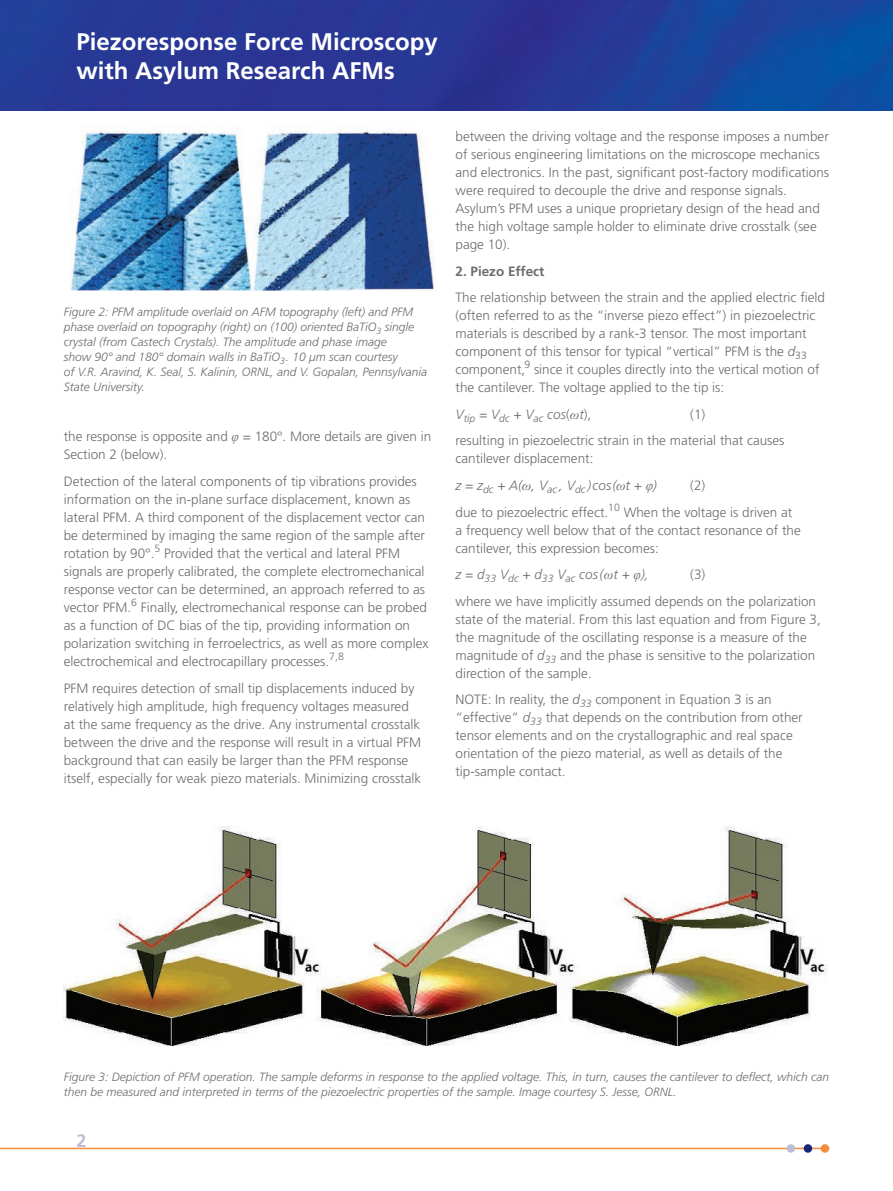
<style>
.page{position:relative;width:893px;height:1191px;background:#fff}
.page>*{position:absolute;margin:0;border:0;box-sizing:border-box;transform-origin:0 0}
.t1{font:700 24px/28.8px "Frutiger LT Std";color:#fff}
.t2{font:700 18px "Frutiger LT Std";color:#bdbdd8}
.t3{font:300 13.5px/18px "Frutiger LT Std";color:#6c6d70}
.t4{font:italic 300 13.5px "Frutiger LT Std";color:#6c6d70}
.t5{font:700 13.5px "Frutiger LT Std";color:#6c6d70}
.t6{font:italic 300 12px/15px "Frutiger LT Std";color:#6c6d70}
.s1{font-family:"Times New Roman";font-weight:400;font-style:italic}
.s2{font-style:italic}
.s3{font-style:normal}
.s4{font-family:"Times New Roman";font-weight:400}
</style>
<div class="page">
<img style="left:0;top:0;width:893px;height:111px">
<hr style="left:0;top:1147px;width:829px;height:2px;background:#f58b3c">
<div style="left:821px;top:1144px;width:8px;height:8px;background:#f58b3c;border-radius:50%"></div>
<div style="left:804px;top:1144px;width:8px;height:8px;background:#192575;border-radius:50%"></div>
<div style="left:787px;top:1144px;width:8px;height:8px;background:#bdbdd8;border-radius:50%"></div>
<img style="left:64px;top:826px;width:764px;height:219px">
<img style="left:71px;top:125px;width:364px;height:166px">
<h1 class="t1" style="left:77px;top:27px;width:363px">Piezoresponse Force Microscopy with Asylum Research AFMs</h1>
<p class="t6" style="left:64px;top:305px;width:365px">Figure 2: PFM amplitude overlaid on AFM topography (left) and PFM phase overlaid on topography (right) on (100) oriented BaTiO<sub>3</sub> single crystal (from Castech Crystals). The amplitude and phase image<br>show 90° and 180° domain walls in BaTiO<sub>3</sub>. 10 µm scan courtesy<br>of V.R. Aravind, K. Seal, S. Kalinin, ORNL, and V. Gopalan, Pennsylvania State University.</p>
<p class="t3" style="left:64px;top:428px;width:369px">the response is opposite and <span class="s1">φ</span> = 180°. More details are given in<br>Section 2 (below).</p>
<p class="t3" style="left:64px;top:472px;width:366px">Detection of the lateral components of tip vibrations provides information on the in-plane surface displacement, known as lateral PFM. A third component of the displacement vector can be determined by imaging the same region of the sample after rotation by 90°.<sup>5</sup> Provided that the vertical and lateral PFM signals are properly calibrated, the complete electromechanical response vector can be determined, an approach referred to as vector PFM.<sup>6</sup> Finally, electromechanical response can be probed as a function of DC bias of the tip, providing information on polarization switching in ferroelectrics, as well as more complex electrochemical and electrocapillary processes.<sup>7,8</sup></p>
<p class="t3" style="left:64px;top:679px;width:359px">PFM requires detection of small tip displacements induced by relatively high amplitude, high frequency voltages measured at the same frequency as the drive. Any instrumental crosstalk between the drive and the response will result in a virtual PFM background that can easily be larger than the PFM response itself, especially for weak piezo materials. Minimizing crosstalk</p>
<p class="t3" style="left:455px;top:128px;width:375px">between the driving voltage and the response imposes a number of serious engineering limitations on the microscope mechanics and electronics. In the past, significant post-factory modifications were required to decouple the drive and response signals.<br>Asylum’s PFM uses a unique proprietary design of the head and the high voltage sample holder to eliminate drive crosstalk (see page 10).</p>
<p class="t5" style="left:455px;top:263px;width:91px">2. Piezo Effect</p>
<p class="t3" style="left:455px;top:289px;width:371px">The relationship between the strain and the applied electric field (often referred to as the “inverse piezo effect”) in piezoelectric materials is described by a rank-3 tensor. The most important component of this tensor for typical “vertical” PFM is the <span class="s2">d</span><sub>33 </sub>component,<sup>9</sup> since it couples directly into the vertical motion of the cantilever. The voltage applied to the tip is:</p>
<p class="t4" style="left:455px;top:406px;width:137px">V<sub>tip</sub> = V<sub>dc</sub> + V<sub>ac</sub> cos<span class="s3">(</span><span class="s4">ω</span>t<span class="s3">),</span></p>
<p class="t3" style="left:455px;top:401px;width:330px;line-height:26.5px;text-indent:235px">(1)<br>resulting in piezoelectric strain in the material that causes</p>
<p class="t3" style="left:455px;top:446px;width:203px;line-height:26.5px">cantilever displacement:<br><span class="s2">z = z</span><sub>dc</sub> <span class="s2">+ A(</span><span class="s1">ω</span><span class="s2">, V</span><sub>ac</sub> <span class="s2">, V</span><sub>dc</sub> <span class="s2">)cos(</span><span class="s1">ω</span><span class="s2">t +</span> <span class="s1">φ</span><span class="s2">)</span></p>
<p class="t3" style="left:455px;top:472px;width:338px;line-height:26.5px;text-indent:235px">(2)<br>due to piezoelectric effect.<sup>10</sup> When the voltage is driven at</p>
<p class="t3" style="left:455px;top:521px;width:347px">a frequency well below that of the contact resonance of the cantilever, this expression becomes:</p>
<p class="t4" style="left:455px;top:566px;width:195px">z = d<sub>33</sub> V<sub>dc</sub> + d<sub>33</sub> V<sub>ac</sub> cos(<span class="s4">ω</span>t + <span class="s4">φ</span>),</p>
<p class="t3" style="left:455px;top:561px;width:362px;line-height:26.5px;text-indent:235px">(3)<br>where we have implicitly assumed depends on the polarization</p>
<p class="t3" style="left:455px;top:610px;width:367px">state of the material. From this last equation and from Figure 3, the magnitude of the oscillating response is a measure of the magnitude of <span class="s2">d</span><sub>33</sub> and the phase is sensitive to the polarization direction of the sample.</p>
<p class="t3" style="left:455px;top:690px;width:349px">NOTE: In reality, the <span class="s2">d</span><sub>33</sub> component in Equation 3 is an “effective” <span class="s2">d</span><sub>33</sub> that depends on the contribution from other tensor elements and on the crystallographic and real space orientation of the piezo material, as well as details of the tip-sample contact.</p>
<p class="t6" style="left:64px;top:1069px;width:767px">Figure 3: Depiction of PFM operation. The sample deforms in response to the applied voltage. This, in turn, causes the cantilever to deflect, which can then be measured and interpreted in terms of the piezoelectric properties of the sample. Image courtesy S. Jesse, ORNL.</p>
<h2 class="t2" style="left:76px;top:1130px;width:12px">2</h2>
</div>
